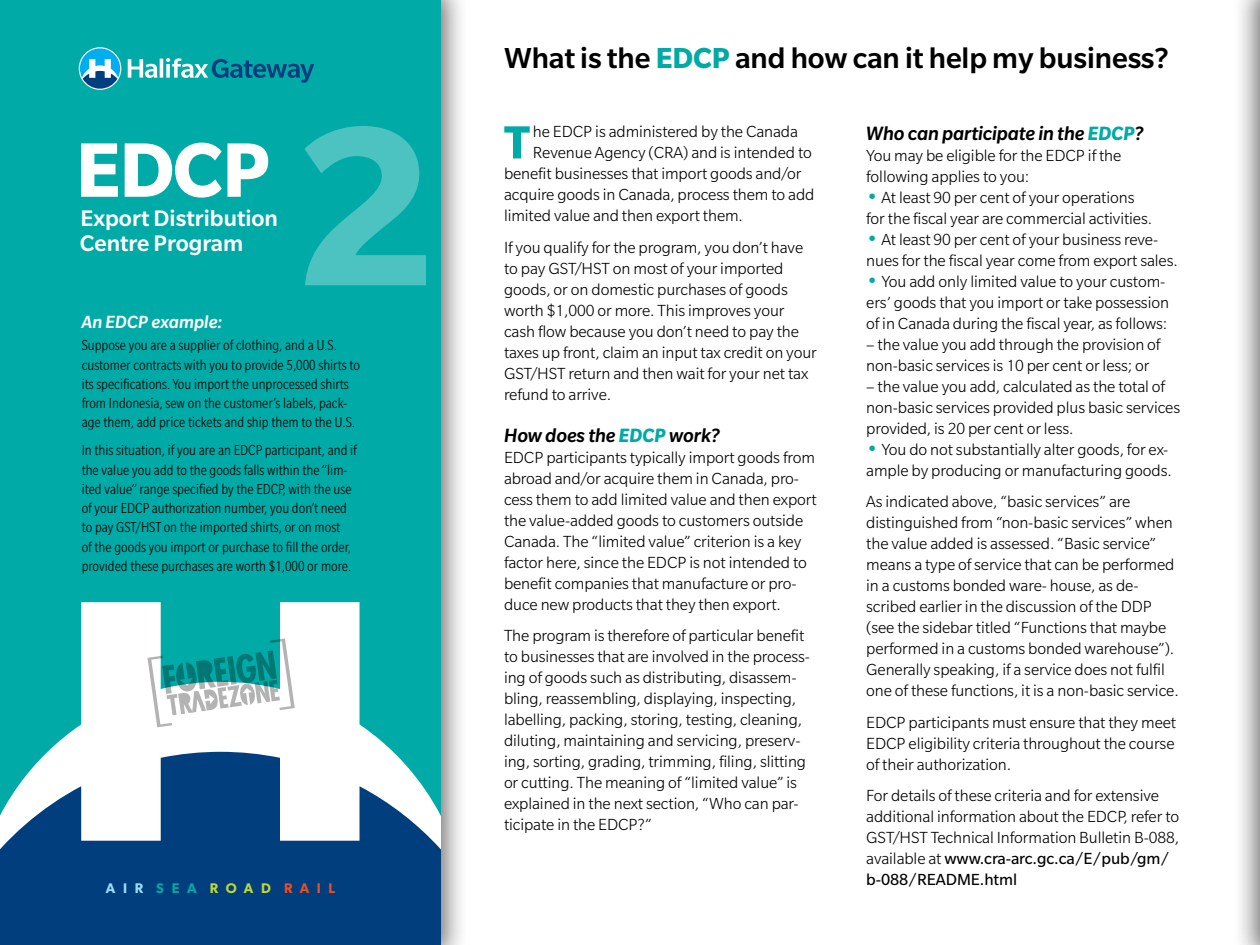
<style>
.page{position:relative;width:1260px;height:945px;background:#fff}
.page>*{position:absolute;margin:0;border:0;box-sizing:border-box;transform-origin:0 0}
.t1{font:700 84px "Slate Pro";color:#fff}
.t2{font:700 50.57px "Slate Pro";color:#00aaa6}
.t3{font:500 31.5px "Slate Pro";letter-spacing:-.005em;color:#000}
.t4{font:500 24.5px/24.5px "Slate Pro";color:#fff}
.t5{font:italic 500 21px "Slate Pro";letter-spacing:-.005em;color:#000}
.t6{font:italic 500 19.25px "Slate Pro";color:#fff}
.t7{font:300 17.5px/21px "Slate Pro";letter-spacing:-.005em;color:#000}
.t8{font:300 condensed 15.75px/19.2px "Slate Pro";color:#000}
.t9{font:600 14px "Gibson";color:#c1d82f}
.s1{color:#9ddcf9}
.s2{color:#00aaa6}
.s3{color:#f04e23}
.s4{font-weight:700;color:#00aaa6}
.s5{font-size:24.5px;color:#00aaa6}
.s6{font-weight:400}
</style>
<div class="page">
<div style="left:0;top:0;width:466px;height:945px;background:#000;opacity:.55"></div>
<svg style="left:0;top:0;width:441px;height:752px;background:#15b1ad"></svg>
<svg style="left:0;top:752px;width:441px;height:193px;fill:#003e7e"></svg>
<svg style="left:147px;top:638px;width:148px;height:89px"></svg>
<div style="left:1230px;top:0;width:30px;height:945px;background:#000;opacity:.55"></div>
<svg style="left:128px;top:58px;width:186px;height:25px;background:#25a3ab"></svg>
<svg style="left:79px;top:47px;width:42px;height:43px"></svg>
<svg style="left:80px;top:48px;width:40px;height:41px"></svg>
<svg style="left:304px;top:126px;width:122px;height:159px;background:#29b7b4"></svg>
<h1 class="t1" style="left:76px;top:124px;width:196px">EDCP</h1>
<h3 class="t4" style="left:80px;top:206px;width:200px">Export Distribution<br>Centre Program</h3>
<p class="t6" style="left:82px;top:311px;width:142px">An EDCP example:</p>
<p class="t8" style="left:82px;top:336px;width:280px">Suppose you are a supplier of clothing, and a U.S. customer contracts with you to provide 5,000 shirts to its specifications. You import the unprocessed shirts from Indonesia, sew on the customer’s labels, pack&shy;age them, add price tickets and ship them to the U.S.</p>
<p class="t8" style="left:82px;top:441px;width:277px">In this situation, if you are an EDCP participant, and if the value you add to the goods falls within the “lim&shy;ited value” range specified by the EDCP, with the use of your EDCP authorization number, you don’t need to pay GST/HST on the imported shirts, or on most<br>of the goods you import or purchase to fill the order, provided these purchases are worth $1,000 or more.</p>
<p class="t9" style="left:106px;top:880px;width:231px"><span class="s1">A I R</span> <span class="s2">S E A</span> R O A D <span class="s3">R A I L</span></p>
<h3 class="t3" style="left:504px;top:41px;width:666px">What is the <span class="s4">EDCP</span> and how can it help my business?</h3>
<h2 class="t2" style="left:504px;top:114px;width:27px">T</h2>
<p class="t7" style="left:533px;top:121px;width:267px">he EDCP is administered by the Canada</p>
<p class="t7" style="left:533px;top:142px;width:281px">Revenue Agency (CRA) and is intended to</p>
<p class="t7" style="left:504px;top:163px;width:299px">benefit businesses that import goods and/or</p>
<p class="t7" style="left:504px;top:184px;width:312px">acquire goods in Canada, process them to add</p>
<p class="t7" style="left:504px;top:205px;width:241px">limited value and then export them.</p>
<p class="t7" style="left:504px;top:237px;width:315px">If you qualify for the program, you don’t have to pay GST/HST on most of your imported goods, or on domestic purchases of goods worth $1,000 or more. This improves your cash flow because you don’t need to pay the taxes up front, claim an input tax credit on your GST/HST return and then wait for your net tax refund to arrive.</p>
<p class="t5" style="left:504px;top:424px;width:217px">How does the <span class="s4">EDCP</span> work?</p>
<p class="t7" style="left:504px;top:447px;width:314px">EDCP participants typically import goods from abroad and/or acquire them in Canada, pro&shy;cess them to add limited value and then export the value-added goods to customers outside Canada. The “limited value” criterion is a key factor here, since the EDCP is not intended to benefit companies that manufacture or pro&shy;duce new products that they then export.</p>
<p class="t7" style="left:504px;top:625px;width:308px">The program is therefore of particular benefit to businesses that are involved in the process&shy;ing of goods such as distributing, disassem&shy;bling, reassembling, displaying, inspecting, labelling, packing, storing, testing, cleaning, diluting, maintaining and servicing, preserv&shy;ing, sorting, grading, trimming, filing, slitting or cutting. The meaning of “limited value” is explained in the next section, “Who can par&shy;ticipate in the EDCP?”</p>
<p class="t5" style="left:866px;top:122px;width:279px">Who can participate in the <span class="s4">EDCP</span>?</p>
<p class="t7" style="left:866px;top:145px;width:257px">You may be eligible for the EDCP if the following applies to you:</p>
<p class="t7" style="left:866px;top:187px;width:287px"><span class="s5">•</span> At least 90 per cent of your operations for the fiscal year are commercial activities.</p>
<p class="t7" style="left:866px;top:229px;width:313px"><span class="s5">•</span> At least 90 per cent of your business reve&shy;nues for the fiscal year come from export sales.</p>
<p class="t7" style="left:866px;top:271px;width:304px"><span class="s5">•</span> You add only limited value to your custom&shy;ers’ goods that you import or take possession of in Canada during the fiscal year, as follows:</p>
<p class="t7" style="left:866px;top:334px;width:296px">– the value you add through the provision of non-basic services is 10 per cent or less; or</p>
<p class="t7" style="left:866px;top:376px;width:315px">– the value you add, calculated as the total of non-basic services provided plus basic services provided, is 20 per cent or less.</p>
<p class="t7" style="left:866px;top:439px;width:307px"><span class="s5">•</span> You do not substantially alter goods, for ex&shy;ample by producing or manufacturing goods.</p>
<p class="t7" style="left:866px;top:491px;width:314px">As indicated above, “basic services” are distinguished from “non-basic services” when the value added is assessed. “Basic service” means a type of service that can be performed in a customs bonded ware- house, as de&shy;scribed earlier in the discussion of the DDP (see the sidebar titled “Functions that maybe performed in a customs bonded warehouse”).<br>Generally speaking, if a service does not fulfil one of these functions, it is a non-basic service.</p>
<p class="t7" style="left:866px;top:712px;width:311px;text-align:justify">EDCP participants must ensure that they meet EDCP eligibility criteria throughout the course of their authorization.</p>
<p class="t7" style="left:866px;top:785px;width:315px">For details of these criteria and for extensive additional information about the EDCP, refer to GST/HST Technical Information Bulletin B-088, available at <span class="s6">www.cra-arc.gc.ca/E/pub/gm/ b-088/README.html</span></p>
</div>
